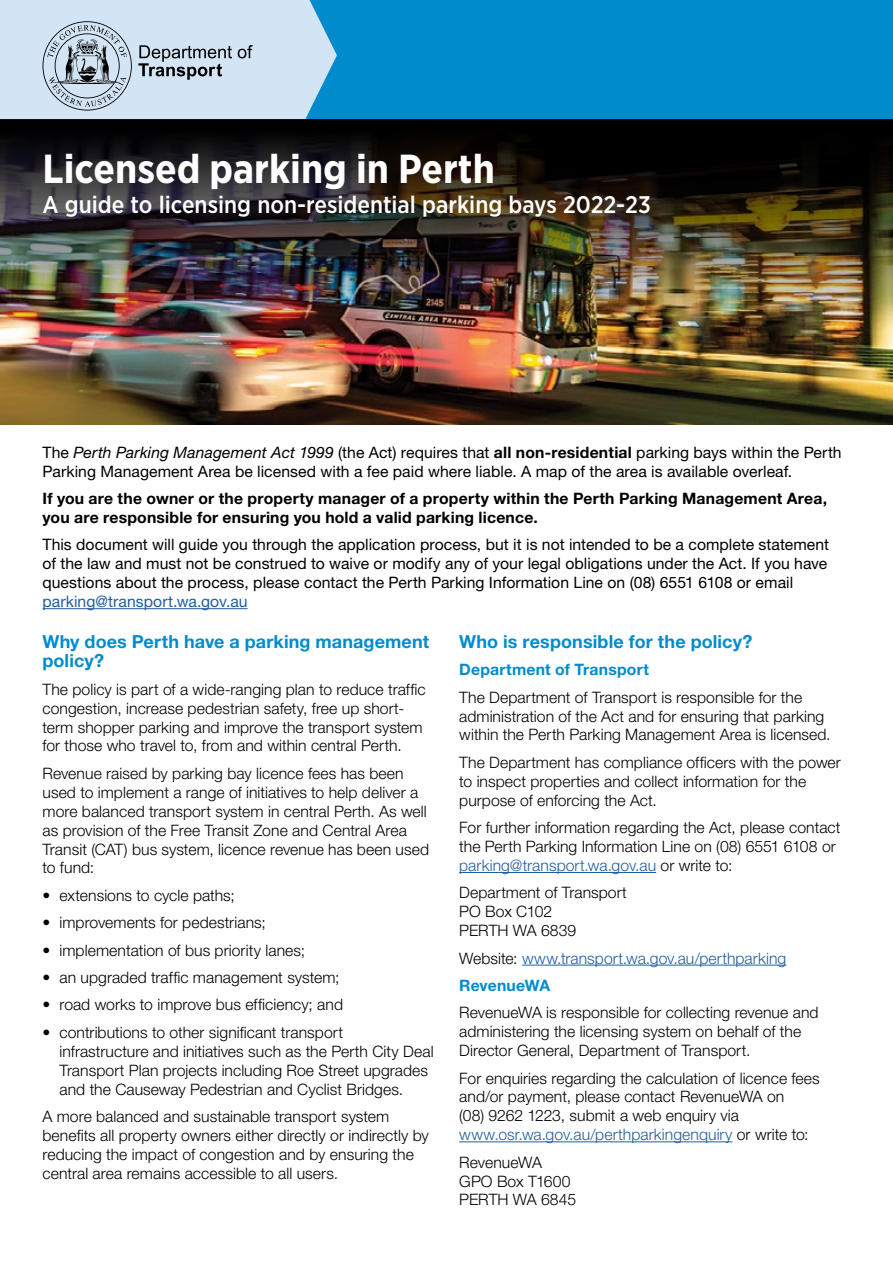
<style>
.page{position:relative;width:893px;height:1263px;background:#fff}
.page>*{position:absolute;margin:0;border:0;box-sizing:border-box;transform-origin:0 0}
.t1{font:700 40.5px "Gotham Narrow";color:#fff}
.t2{font:500 24px "Gotham Narrow";color:#fff}
.t3{font:700 18px/19.5px "Helvetica Neue LT Std";letter-spacing:.005em;color:#008ccc}
.Body_Copy{font:300 15.75px/18.9px "Helvetica Neue LT Std";letter-spacing:.005em;color:#000}
.Body_Copy-2{font:15.75px/18.9px "Helvetica Neue LT Std";color:#000}
.Body_Copy-3{font:700 15.75px/18.9px "Helvetica Neue LT Std";letter-spacing:.015em;color:#000}
.Body_Copy-4{font:300 15.75px "Helvetica Neue LT Std";letter-spacing:.005em;color:#215e9e}
.t4{font:700 15.75px "Helvetica Neue LT Std";letter-spacing:.01em;color:#008ccc}
.s1{font-style:italic}
.s2{font-weight:700}
.s3{color:#215e9e}
.s4{color:#000}
</style>
<div class="page">
<img style="left:0;top:343px;width:893px;height:81px">
<img style="left:0;top:119px;width:893px;height:224px">
<div style="left:337px;top:0;width:556px;height:119px;background:#008ccc"></div>
<hr style="left:43px;top:608px;width:205px;height:1px;background:#215e9e">
<hr style="left:459px;top:872px;width:197px;height:1px;background:#215e9e">
<hr style="left:522px;top:965px;width:264px;height:1px;background:#215e9e">
<hr style="left:459px;top:1141px;width:273px;height:1px;background:#215e9e">
<svg style="left:0;top:0;width:337px;height:119px;background:#bdd2e4"></svg>
<h1 class="t1" style="left:43px;top:143px;width:454px">Licensed parking in Perth</h1>
<h1 class="t2" style="left:43px;top:189px;width:610px">A guide to licensing non-residential parking bays 2022-23</h1>
<p class="Body_Copy-2" style="left:43px;top:442px;width:801px">The <span class="s1">Perth Parking Management Act 1999</span> (the Act) requires that <span class="s2">all non-residential</span> parking bays within the Perth<br>Parking Management Area be licensed with a fee paid where liable. A map of the area is available overleaf.</p>
<p class="Body_Copy-3" style="left:43px;top:489px;width:786px">If you are the owner or the property manager of a property within the Perth Parking Management Area, you are responsible for ensuring you hold a valid parking licence.</p>
<p class="Body_Copy-2" style="left:43px;top:535px;width:788px">This document will guide you through the application process, but it is not intended to be a complete statement of the law and must not be construed to waive or modify any of your legal obligations under the Act. If you have questions about the process, please contact the Perth Parking Information Line on (08) 6551 6108 or email <span class="s3">parking@transport.wa.gov.au</span></p>
<h2 class="t3" style="left:43px;top:631px;width:388px">Why does Perth have a parking management policy?</h2>
<p class="Body_Copy" style="left:43px;top:679px;width:385px">The policy is part of a wide-ranging plan to reduce traffic congestion, increase pedestrian safety, free up short&shy;term shopper parking and improve the transport system for those who travel to, from and within central Perth.</p>
<p class="Body_Copy" style="left:43px;top:763px;width:388px">Revenue raised by parking bay licence fees has been used to implement a range of initiatives to help deliver a more balanced transport system in central Perth. As well as provision of the Free Transit Zone and Central Area Transit (CAT) bus system, licence revenue has been used to fund:</p>
<p class="Body_Copy" style="left:43px;top:885px;width:194px">• extensions to cycle paths;</p>
<p class="Body_Copy" style="left:43px;top:913px;width:225px">• improvements for pedestrians;</p>
<p class="Body_Copy" style="left:43px;top:940px;width:264px">• implementation of bus priority lanes;</p>
<p class="Body_Copy" style="left:43px;top:968px;width:298px">• an upgraded traffic management system;</p>
<p class="Body_Copy" style="left:43px;top:995px;width:302px">• road works to improve bus efficiency; and</p>
<p class="Body_Copy" style="left:60px;top:1022px;width:376px;text-indent:-17px">• contributions to other significant transport infrastructure and initiatives such as the Perth City Deal Transport Plan projects including Roe Street upgrades and the Causeway Pedestrian and Cyclist Bridges.</p>
<p class="Body_Copy" style="left:42px;top:1106px;width:388px">A more balanced and sustainable transport system benefits all property owners either directly or indirectly by reducing the impact of congestion and by ensuring the central area remains accessible to all users.</p>
<h2 class="t3" style="left:459px;top:631px;width:295px">Who is responsible for the policy?</h2>
<h3 class="t4" style="left:459px;top:660px;width:191px">Department of Transport</h3>
<p class="Body_Copy" style="left:459px;top:687px;width:373px">The Department of Transport is responsible for the administration of the Act and for ensuring that parking within the Perth Parking Management Area is licensed.</p>
<p class="Body_Copy" style="left:459px;top:752px;width:383px">The Department has compliance officers with the power to inspect properties and collect information for the purpose of enforcing the Act.</p>
<p class="Body_Copy" style="left:459px;top:818px;width:383px">For further information regarding the Act, please contact the Perth Parking Information Line on (08) 6551 6108 or <span class="s3">parking@transport.wa.gov.au</span> or write to:</p>
<p class="Body_Copy" style="left:459px;top:883px;width:169px">Department of Transport<br>PO Box C102<br>PERTH WA 6839</p>
<p class="Body_Copy-4" style="left:459px;top:948px;width:329px"><span class="s4">Website:</span> www.transport.wa.gov.au/perthparking</p>
<h3 class="t4" style="left:459px;top:975px;width:92px">RevenueWA</h3>
<p class="Body_Copy" style="left:459px;top:1003px;width:361px">RevenueWA is responsible for collecting revenue and administering the licensing system on behalf of the<br>Director General, Department of Transport.</p>
<p class="Body_Copy" style="left:459px;top:1068px;width:362px">For enquiries regarding the calculation of licence fees and/or payment, please contact RevenueWA on<br>(08) 9262 1223, submit a web enquiry via <span class="s3">www.osr.wa.gov.au/perthparkingenquiry</span> or write to:</p>
<p class="Body_Copy" style="left:459px;top:1152px;width:119px">RevenueWA<br>GPO Box T1600<br>PERTH WA 6845</p>
</div>
